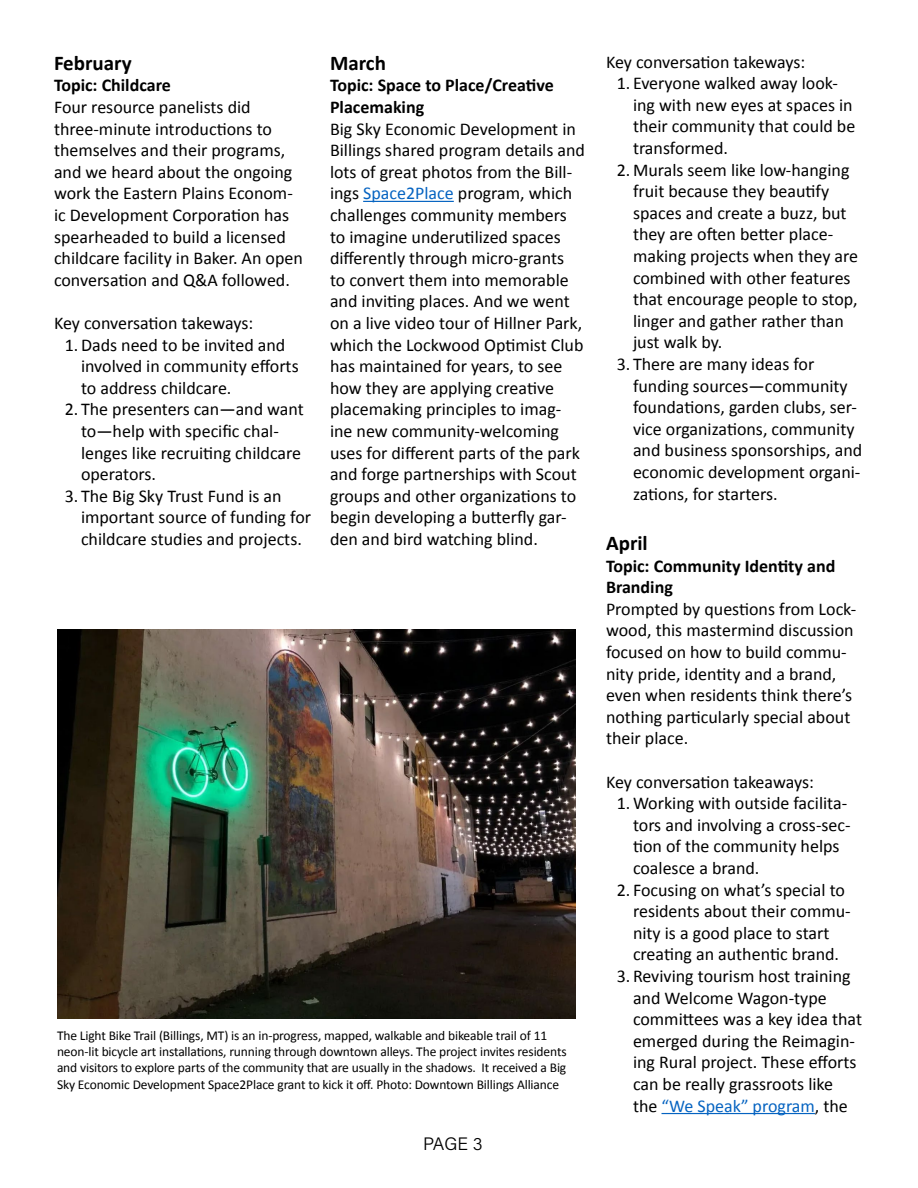
<style>
.page{position:relative;width:918px;height:1188px;background:#fff}
.page>*{position:absolute;margin:0;border:0;box-sizing:border-box;transform-origin:0 0}
.t1{font:700 21px "Calibri";color:#000}
.t2{font:18px/21.6px "Calibri";color:#000}
.t3{font:700 18px/21.6px "Calibri";color:#000}
.t4{font:18px "Acumin Variable Concept";color:#000}
.t5{font:13.5px/16.2px "Calibri";letter-spacing:-.01em;color:#000}
.s1{color:#0563c1}
</style>
<div class="page">
<hr style="left:363px;top:201px;width:91px;height:1px;background:#0563c1">
<hr style="left:662px;top:1113px;width:153px;height:1px;background:#0563c1">
<img style="left:57px;top:630px;width:518px;height:389px">
<p class="t1" style="left:54px;top:48px;width:79px">February</p>
<p class="t3" style="left:54px;top:74px;width:118px">Topic: Childcare</p>
<p class="t2" style="left:54px;top:96px;width:250px">Four resource panelists did three-minute introductions to themselves and their programs, and we heard about the ongoing work the Eastern Plains Econom&shy;ic Development Corporation has spearheaded to build a licensed childcare facility in Baker. An open conversation and Q&amp;A followed.</p>
<p class="t2" style="left:54px;top:312px;width:201px">Key conversation takeways:</p>
<p class="t2" style="left:65px;top:333px;width:222px">1.Dads need to be invited and</p>
<p class="t2" style="left:81px;top:355px;width:219px">involved in community efforts</p>
<p class="t2" style="left:81px;top:376px;width:152px">to address childcare.</p>
<p class="t2" style="left:81px;top:398px;width:224px;text-indent:-16px">2. The presenters can—and want to—help with specific chal&shy;lenges like recruiting childcare operators.</p>
<p class="t2" style="left:81px;top:484px;width:232px;text-indent:-16px">3. The Big Sky Trust Fund is an important source of funding for childcare studies and projects.</p>
<p class="t1" style="left:330px;top:48px;width:57px">March</p>
<p class="t3" style="left:330px;top:74px;width:225px">Topic: Space to Place/Creative<br>Placemaking</p>
<p class="t2" style="left:330px;top:117px;width:256px">Big Sky Economic Development in<br>Billings shared program details and lots of great photos from the Bill&shy;ings <span class="s1">Space2Place</span> program, which challenges community members to imagine underutilized spaces differently through micro-grants<br>to convert them into memorable and inviting places. And we went on a live video tour of Hillner Park, which the Lockwood Optimist Club has maintained for years, to see how they are applying creative placemaking principles to imag&shy;ine new community-welcoming uses for different parts of the park and forge partnerships with Scout groups and other organizations to begin developing a butterfly gar&shy;den and bird watching blind.</p>
<p class="t5" style="left:57px;top:1027px;width:511px">The Light Bike Trail (Billings, MT) is an in-progress, mapped, walkable and bikeable trail of 11 neon-lit bicycle art installations, running through downtown alleys. The project invites residents and visitors to explore parts of the community that are usually in the shadows. It received a Big Sky Economic Development Space2Place grant to kick it off. Photo: Downtown Billings Alliance</p>
<p class="t4" style="left:423px;top:1132px;width:61px">PAGE 3</p>
<p class="t2" style="left:606px;top:50px;width:201px">Key conversation takeways:</p>
<p class="t2" style="left:617px;top:72px;width:223px">1. Everyone walked away look-</p>
<p class="t2" style="left:633px;top:93px;width:221px">ing with new eyes at spaces in</p>
<p class="t2" style="left:633px;top:115px;width:224px">their community that could be</p>
<p class="t2" style="left:633px;top:137px;width:97px">transformed.</p>
<p class="t2" style="left:617px;top:158px;width:234px">2.Murals seem like low-hanging</p>
<p class="t2" style="left:633px;top:180px;width:198px">fruit because they beautify</p>
<p class="t2" style="left:633px;top:201px;width:215px">spaces and create a buzz, but</p>
<p class="t2" style="left:633px;top:223px;width:202px">they are often better place-</p>
<p class="t2" style="left:633px;top:245px;width:227px">making projects when they are</p>
<p class="t2" style="left:633px;top:266px;width:219px">combined with other features</p>
<p class="t2" style="left:633px;top:288px;width:226px">that encourage people to stop,</p>
<p class="t2" style="left:633px;top:309px;width:213px">linger and gather rather than</p>
<p class="t2" style="left:633px;top:331px;width:91px">just walk by.</p>
<p class="t2" style="left:633px;top:353px;width:231px;text-indent:-16px">3. There are many ideas for funding sources—community foundations, garden clubs, ser&shy;vice organizations, community and business sponsorships, and economic development organi&shy;zations, for starters.</p>
<p class="t1" style="left:606px;top:528px;width:43px">April</p>
<p class="t3" style="left:606px;top:554px;width:231px">Topic: Community Identity and<br>Branding</p>
<p class="t2" style="left:606px;top:597px;width:252px">Prompted by questions from Lock&shy;wood, this mastermind discussion focused on how to build commu&shy;nity pride, identity and a brand, even when residents think there’s nothing particularly special about their place.</p>
<p class="t2" style="left:606px;top:770px;width:209px">Key conversation takeaways:</p>
<p class="t2" style="left:617px;top:792px;width:232px">1.Working with outside facilita-</p>
<p class="t2" style="left:633px;top:813px;width:219px">tors and involving a cross-sec-</p>
<p class="t2" style="left:633px;top:835px;width:208px">tion of the community helps</p>
<p class="t2" style="left:633px;top:857px;width:128px">coalesce a brand.</p>
<p class="t2" style="left:633px;top:878px;width:219px;text-indent:-16px">2. Focusing on what’s special to residents about their commu&shy;nity is a good place to start creating an authentic brand.</p>
<p class="t2" style="left:633px;top:965px;width:231px;text-indent:-16px">3. Reviving tourism host training and Welcome Wagon-type committees was a key idea that emerged during the Reimagin&shy;ing Rural project. These efforts can be really grassroots like the <span class="s1">“We Speak” program</span>, the</p>
</div>
